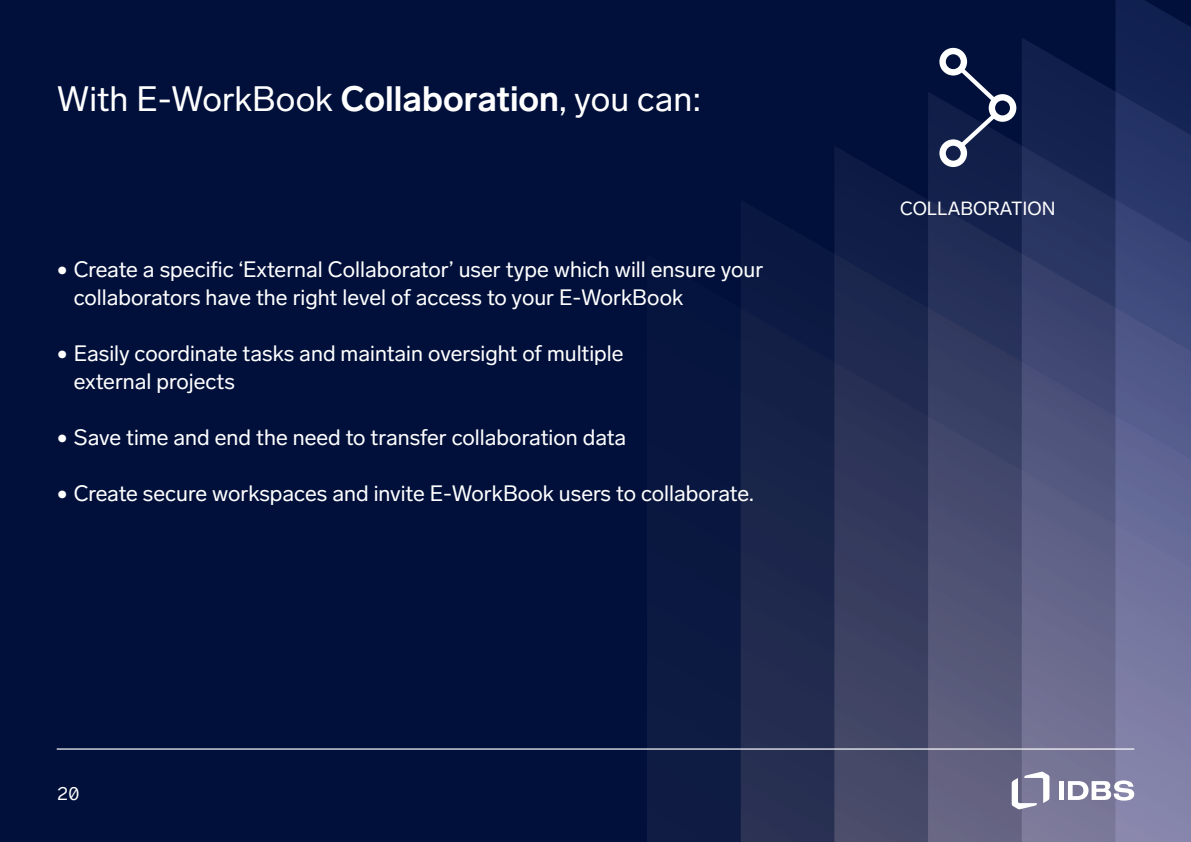
<style>
.page{position:relative;width:1191px;height:842px;background:#00103b}
.page>*{position:absolute;margin:0;border:0;box-sizing:border-box;transform-origin:0 0}
.t1{font:34.8px "Lab Grotesque";color:#fff}
.t2{font:22px/28px "Lab Grotesque";color:#fff}
.t3{font:20px "Lab Grotesque Mono";color:#fff}
.t4{font:18.8px "Lab Grotesque";color:#fff}
.s1{font-weight:700}
</style>
<div class="page">
<svg style="left:1115px;top:0;width:76px;height:37px"></svg>
<svg style="left:1022px;top:37px;width:169px;height:55px"></svg>
<svg style="left:928px;top:92px;width:263px;height:54px;background:#162553"></svg>
<svg style="left:835px;top:146px;width:356px;height:54px"></svg>
<svg style="left:741px;top:200px;width:450px;height:54px"></svg>
<svg style="left:647px;top:254px;width:544px;height:588px"></svg>
<svg style="left:1011px;top:772px;width:38px;height:37px"></svg>
<hr style="left:1059px;top:781px;width:4px;height:19px;background:#fff">
<svg style="left:1068px;top:780px;width:66px;height:21px"></svg>
<hr style="left:57px;top:748px;width:1077px;height:2px;background:#fff">
<svg style="left:939px;top:48px;width:77px;height:119px"></svg>
<h1 class="t1" style="left:57px;top:78px;width:646px">With E-WorkBook <span class="s1">Collaboration</span>, you can:</h1>
<p class="t2" style="left:74px;top:256px;width:691px;text-indent:-17px">• Create a specific ‘External Collaborator’ user type which will ensure your collaborators have the right level of access to your E-WorkBook</p>
<p class="t2" style="left:74px;top:340px;width:551px;text-indent:-17px">• Easily coordinate tasks and maintain oversight of multiple external projects</p>
<p class="t2" style="left:57px;top:424px;width:571px">• Save time and end the need to transfer collaboration data</p>
<p class="t2" style="left:57px;top:480px;width:698px">• Create secure workspaces and invite E-WorkBook users to collaborate.</p>
<p class="t3" style="left:57px;top:780px;width:25px">20</p>
<p class="t4" style="left:900px;top:198px;width:157px">COLLABORATION</p>
</div>
